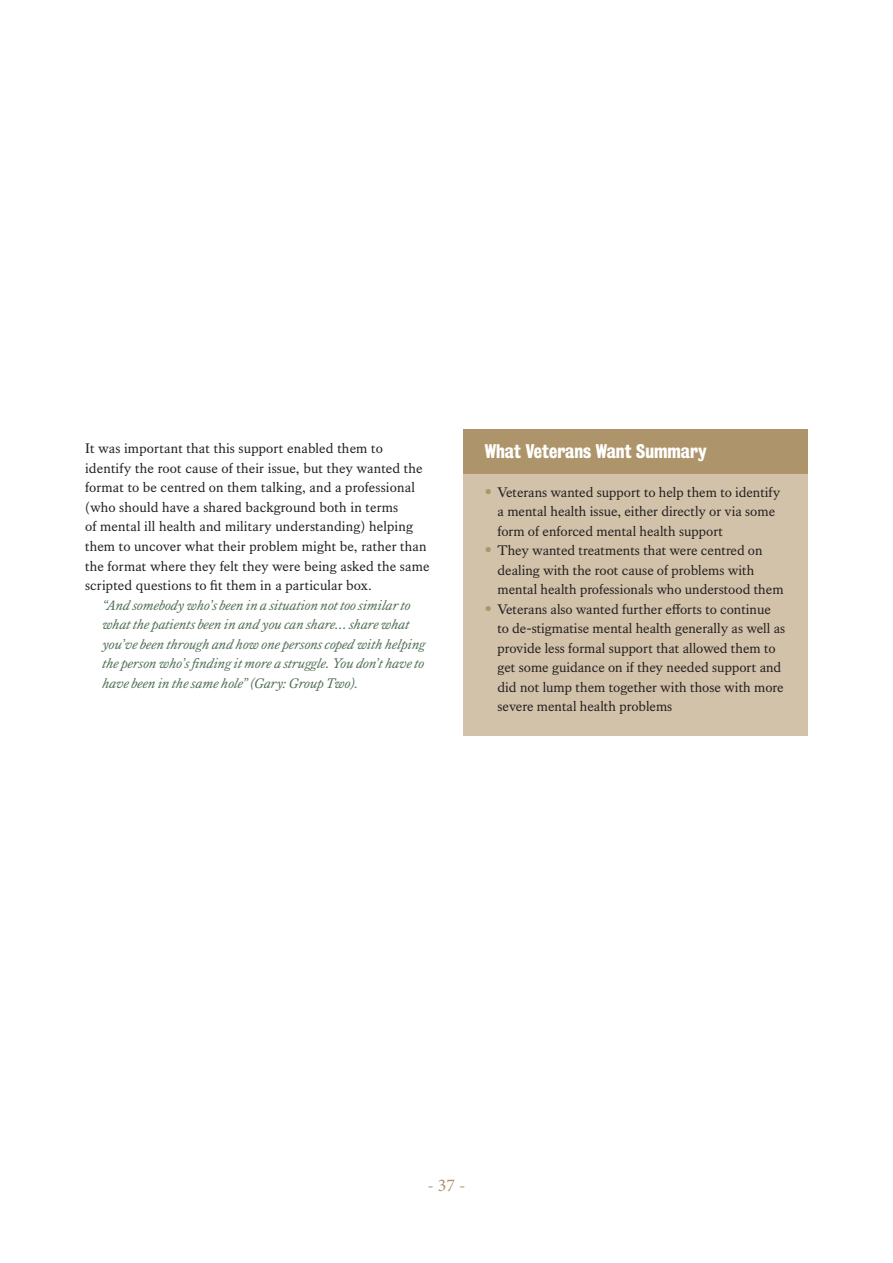
<style>
.page{position:relative;width:893px;height:1263px;background:#fff}
.page>*{position:absolute;margin:0;border:0;box-sizing:border-box;transform-origin:0 0}
.t1{font:18px "Kings Bureau Grot Three Seven";color:#fff}
.t2{font:18px "Minion Pro";color:#ae946b}
.t3{font:14.25px/19.5px "Kings Caslon Text";color:#231f20}
.t4{font:italic 14.25px/19.5px "Kings Caslon Text";letter-spacing:-.01em;color:#517056}
.s1{font-family:"Kings Bureau Grot Five One";color:#ae946b}
</style>
<div class="page">
<div style="left:463px;top:429px;width:345px;height:307px;background:#d2c2a9"></div>
<div style="left:463px;top:429px;width:345px;height:45px;background:#ae946b"></div>
<p class="t3" style="left:85px;top:439px;width:346px">It was important that this support enabled them to identify the root cause of their issue, but they wanted the format to be centred on them talking, and a professional (who should have a shared background both in terms<br>of mental ill health and military understanding) helping them to uncover what their problem might be, rather than the format where they felt they were being asked the same scripted questions to fit them in a particular box.</p>
<p class="t4" style="left:102px;top:595px;width:325px">“And somebody who’s been in a situation not too similar to what the patients been in and you can share… share what you’ve been through and how one persons coped with helping the person who’s finding it more a struggle. You don’t have to have been in the same hole” (Gary: Group Two).</p>
<p class="t1" style="left:485px;top:440px;width:223px">What Veterans Want Summary</p>
<p class="t3" style="left:497px;top:482px;width:284px;text-indent:-13px"><span class="s1">•</span> Veterans wanted support to help them to identify a mental health issue, either directly or via some form of enforced mental health support</p>
<p class="t3" style="left:497px;top:541px;width:288px;text-indent:-13px"><span class="s1">•</span> They wanted treatments that were centred on dealing with the root cause of problems with mental health professionals who understood them</p>
<p class="t3" style="left:497px;top:599px;width:289px;text-indent:-13px"><span class="s1">•</span> Veterans also wanted further efforts to continue to de-stigmatise mental health generally as well as provide less formal support that allowed them to get some guidance on if they needed support and did not lump them together with those with more severe mental health problems</p>
<p class="t2" style="left:427px;top:1173px;width:40px">- 37 -</p>
</div>
